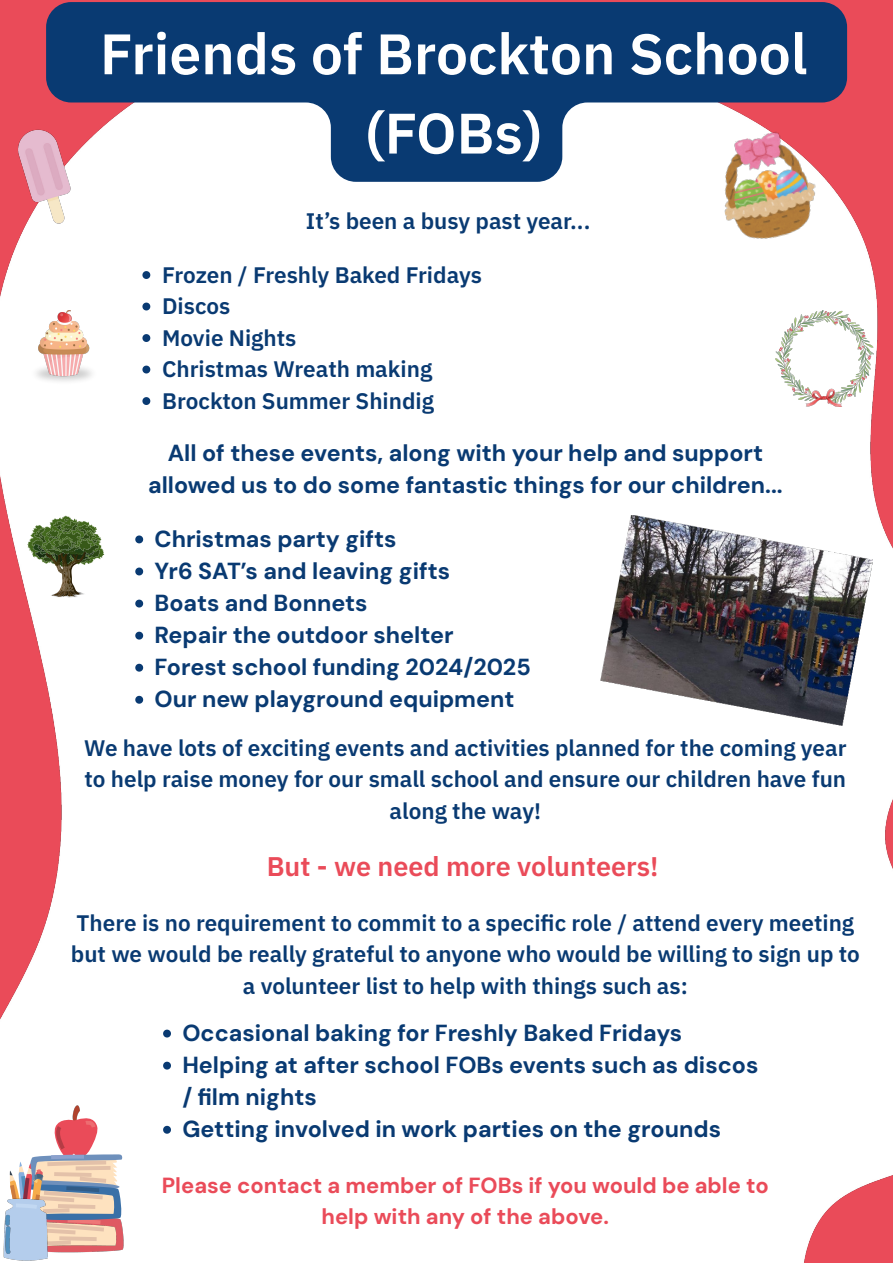
<style>
.page{position:relative;width:893px;height:1263px;background:#fff}
.page>*{position:absolute;margin:0;border:0;box-sizing:border-box;transform-origin:0 0}
.t1{font:600 57px/79.3px "IBM Plex Sans";color:#fff;text-align:center}
.t2{font:600 27px "IBM Plex Sans";color:#ea4b59}
.t3{font:700 23.25px/32px "DM Sans";color:#093a72}
.t4{font:600 22.5px/31.5px "IBM Plex Sans";color:#093a72;text-align:center}
.t5{font:700 21.9px/30.3px "DM Sans";color:#ea4b59;text-align:center}
</style>
<div class="page">
<img style="left:0;top:0;width:893px;height:1263px">
<img style="left:71px;top:1103px;width:8px;height:9px">
<img style="left:47px;top:1216px;width:77px;height:39px">
<img style="left:4px;top:1197px;width:43px;height:66px">
<img style="left:4px;top:1208px;width:14px;height:53px">
<svg style="left:7px;top:1112px;width:116px;height:142px"></svg>
<img style="left:29px;top:311px;width:69px;height:74px">
<img style="left:709px;top:182px;width:116px;height:66px">
<img style="left:775px;top:311px;width:98px;height:95px">
<img style="left:600px;top:515px;width:272px;height:210px">
<img style="left:47px;top:597px;width:38px;height:2px">
<svg style="left:27px;top:515px;width:77px;height:82px"></svg>
<svg style="left:142px;top:271px;width:8px;height:8px"></svg>
<svg style="left:142px;top:303px;width:8px;height:7px"></svg>
<svg style="left:142px;top:334px;width:8px;height:8px"></svg>
<svg style="left:142px;top:366px;width:8px;height:7px"></svg>
<svg style="left:142px;top:397px;width:8px;height:8px"></svg>
<svg style="left:135px;top:535px;width:8px;height:8px"></svg>
<svg style="left:135px;top:567px;width:8px;height:8px"></svg>
<svg style="left:135px;top:600px;width:8px;height:7px"></svg>
<svg style="left:135px;top:632px;width:8px;height:7px"></svg>
<svg style="left:135px;top:664px;width:8px;height:8px"></svg>
<svg style="left:135px;top:696px;width:8px;height:8px"></svg>
<svg style="left:163px;top:1029px;width:8px;height:8px"></svg>
<svg style="left:163px;top:1062px;width:8px;height:7px"></svg>
<svg style="left:163px;top:1126px;width:8px;height:8px"></svg>
<svg style="left:46px;top:2px;width:801px;height:180px;fill:#093a72"></svg>
<img style="left:14px;top:126px;width:57px;height:99px">
<h1 class="t1" style="left:100px;top:10px;width:709px">Friends of Brockton School (FOBs)</h1>
<p class="t4" style="left:306px;top:204px;width:286px">It’s been a busy past year...</p>
<p class="t4" style="left:162px;top:257px;width:321px;text-align:left">Frozen / Freshly Baked Fridays<br>Discos<br>Movie Nights<br>Christmas Wreath making<br>Brockton Summer Shindig</p>
<p class="t3" style="left:148px;top:436px;width:636px;text-align:center">All of these events, along with your help and support allowed us to do some fantastic things for our children...</p>
<p class="t3" style="left:155px;top:523px;width:378px">Christmas party gifts<br>Yr6 SAT’s and leaving gifts<br>Boats and Bonnets<br>Repair the outdoor shelter<br>Forest school funding 2024/2025<br>Our new playground equipment</p>
<p class="t4" style="left:84px;top:730px;width:764px">We have lots of exciting events and activities planned for the coming year to help raise money for our small school and ensure our children have fun along the way!</p>
<p class="t2" style="left:267px;top:845px;width:393px">But - we need more volunteers!</p>
<p class="t4" style="left:71px;top:905px;width:790px">There is no requirement to commit to a specific role / attend every meeting but we would be really grateful to anyone who would be willing to sign up to a volunteer list to help with things such as:</p>
<p class="t3" style="left:182px;top:1017px;width:577px">Occasional baking for Freshly Baked Fridays Helping at after school FOBs events such as discos / film nights<br>Getting involved in work parties on the grounds</p>
<p class="t5" style="left:162px;top:1170px;width:608px">Please contact a member of FOBs if you would be able to help with any of the above.</p>
</div>
